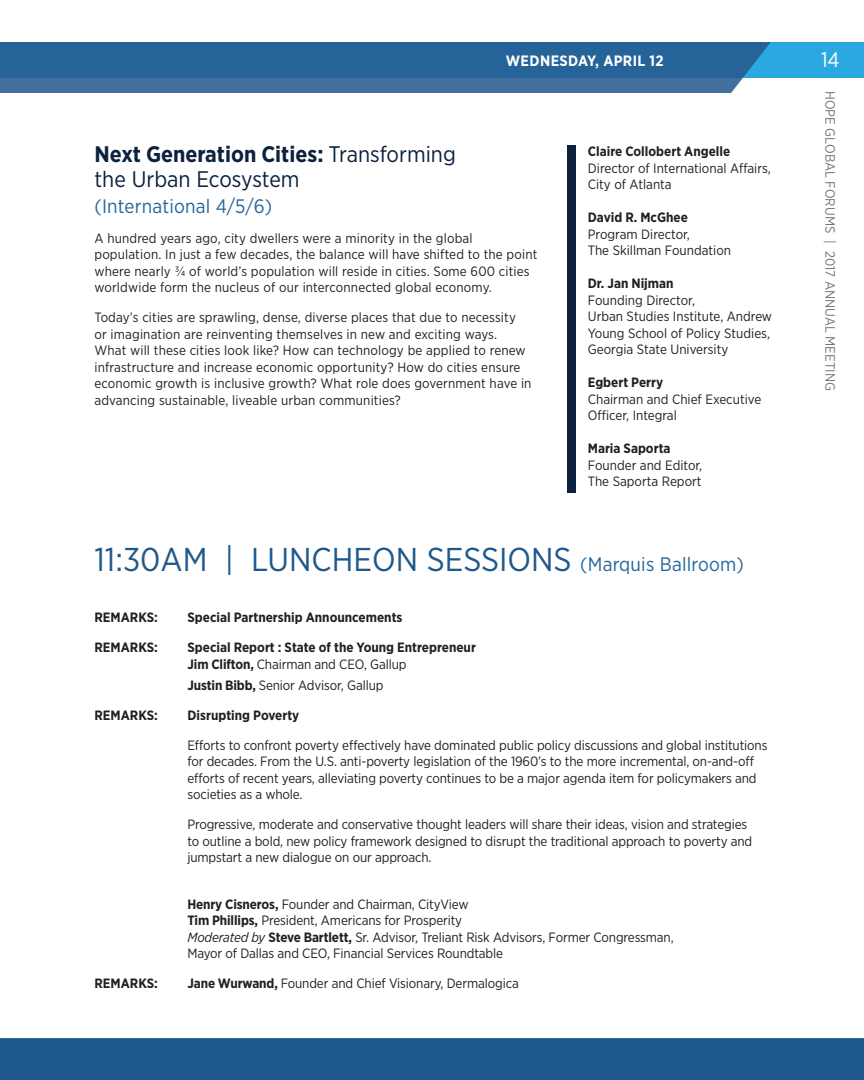
<style>
.page{position:relative;width:864px;height:1080px;background:#fff}
.page>*{position:absolute;margin:0;border:0;box-sizing:border-box;transform-origin:0 0}
.t1{font:33px "Gotham Narrow";color:#1f588b}
.t2{font:22.5px/25.5px "Gotham Narrow";color:#0b213e}
.t3{font:21px "Gotham Narrow";color:#fff}
.t4{font:19.5px "Gotham Narrow";letter-spacing:.01em;color:#25669b}
.t5{font:700 15px "Gotham Narrow";letter-spacing:.025em;color:#fff}
.t6{font:13.5px/16.5px "Gotham Narrow";letter-spacing:-.01em;color:#231f20}
.t7{font:13.5px/16.5px "Gotham Narrow";letter-spacing:.01em;color:#231f20}
.t8{font:700 13.5px/16.5px "Gotham Narrow";color:#231f20}
.t9{font:13.5px "Gotham Narrow";color:#757679}
.s1{font-weight:700}
.s2{font-size:19.5px;color:#25669b}
.s3{font-weight:400}
.s4{font-style:italic}
</style>
<div class="page">
<div style="left:0;top:1038px;width:864px;height:42px;background:#1f588b"></div>
<div style="left:0;top:42px;width:864px;height:36px;background:#2aa9e0"></div>
<svg style="left:0;top:42px;width:771px;height:51px;fill:#266399"></svg>
<div style="left:567px;top:146px;width:9px;height:347px;background:#0b213e"></div>
<p class="t5" style="left:506px;top:51px;width:159px">WEDNESDAY, APRIL 12</p>
<h3 class="t3" style="left:821px;top:47px;width:20px">14</h3>
<h2 class="t2" style="left:94px;top:141px;width:363px"><span class="s1">Next Generation Cities:</span> Transforming the Urban Ecosystem</h2>
<h3 class="t4" style="left:94px;top:194px;width:179px">(International 4/5/6)</h3>
<p class="t7" style="left:94px;top:229px;width:444px">A hundred years ago, city dwellers were a minority in the global population. In just a few decades, the balance will have shifted to the point where nearly ¾ of world’s population will reside in cities. Some 600 cities worldwide form the nucleus of our interconnected global economy.</p>
<p class="t7" style="left:94px;top:309px;width:439px">Today’s cities are sprawling, dense, diverse places that due to necessity or imagination are reinventing themselves in new and exciting ways.<br>What will these cities look like? How can technology be applied to renew infrastructure and increase economic opportunity? How do cities ensure economic growth is inclusive growth? What role does government have in advancing sustainable, liveable urban communities?</p>
<p class="t8" style="left:588px;top:143px;width:144px">Claire Collobert Angelle</p>
<p class="t6" style="left:588px;top:160px;width:185px">Director of International Affairs,<br>City of Atlanta</p>
<p class="t8" style="left:588px;top:209px;width:102px">David R. McGhee</p>
<p class="t6" style="left:588px;top:226px;width:145px">Program Director,<br>The Skillman Foundation</p>
<p class="t8" style="left:588px;top:275px;width:87px">Dr. Jan Nijman</p>
<p class="t6" style="left:588px;top:292px;width:186px">Founding Director,<br>Urban Studies Institute, Andrew<br>Young School of Policy Studies,<br>Georgia State University</p>
<p class="t8" style="left:588px;top:374px;width:77px">Egbert Perry</p>
<p class="t6" style="left:588px;top:391px;width:175px">Chairman and Chief Executive<br>Officer, Integral</p>
<p class="t8" style="left:588px;top:440px;width:84px">Maria Saporta</p>
<p class="t6" style="left:588px;top:457px;width:116px">Founder and Editor,<br>The Saporta Report</p>
<h1 class="t1" style="left:94px;top:539px;width:651px">11:30AM | LUNCHEON SESSIONS <span class="s2">(Marquis Ballroom)</span></h1>
<p class="t8" style="left:94px;top:609px;width:65px">REMARKS:</p>
<p class="t8" style="left:188px;top:609px;width:216px">Special Partnership Announcements</p>
<p class="t8" style="left:94px;top:639px;width:65px">REMARKS:</p>
<p class="t8" style="left:188px;top:639px;width:290px">Special Report : State of the Young Entrepreneur<br>Jim Clifton, <span class="s3">Chairman and CEO, Gallup</span></p>
<p class="t6" style="left:188px;top:677px;width:198px"><span class="s1">Justin Bibb,</span> Senior Advisor, Gallup</p>
<p class="t8" style="left:94px;top:707px;width:65px">REMARKS:</p>
<p class="t8" style="left:188px;top:707px;width:113px">Disrupting Poverty</p>
<p class="t6" style="left:187px;top:737px;width:582px">Efforts to confront poverty effectively have dominated public policy discussions and global institutions for decades. From the U.S. anti-poverty legislation of the 1960’s to the more incremental, on-and-off efforts of recent years, alleviating poverty continues to be a major agenda item for policymakers and societies as a whole.</p>
<p class="t6" style="left:187px;top:816px;width:566px">Progressive, moderate and conservative thought leaders will share their ideas, vision and strategies to outline a bold, new policy framework designed to disrupt the traditional approach to poverty and jumpstart a new dialogue on our approach.</p>
<p class="t6" style="left:187px;top:896px;width:488px"><span class="s1">Henry Cisneros,</span> Founder and Chairman, CityView<br><span class="s1">Tim Phillips,</span> President, Americans for Prosperity<br><span class="s4">Moderated by</span> <span class="s1">Steve Bartlett,</span> Sr. Advisor, Treliant Risk Advisors, Former Congressman, Mayor of Dallas and CEO, Financial Services Roundtable</p>
<p class="t8" style="left:94px;top:975px;width:65px">REMARKS:</p>
<p class="t6" style="left:188px;top:975px;width:333px"><span class="s1">Jane Wurwand,</span> Founder and Chief Visionary, Dermalogica</p>
<p class="t9" style="left:839px;top:91px;width:301px;rotate:90deg">HOPE GLOBAL FORUMS | 2017 ANNUAL MEETING</p>
</div>
